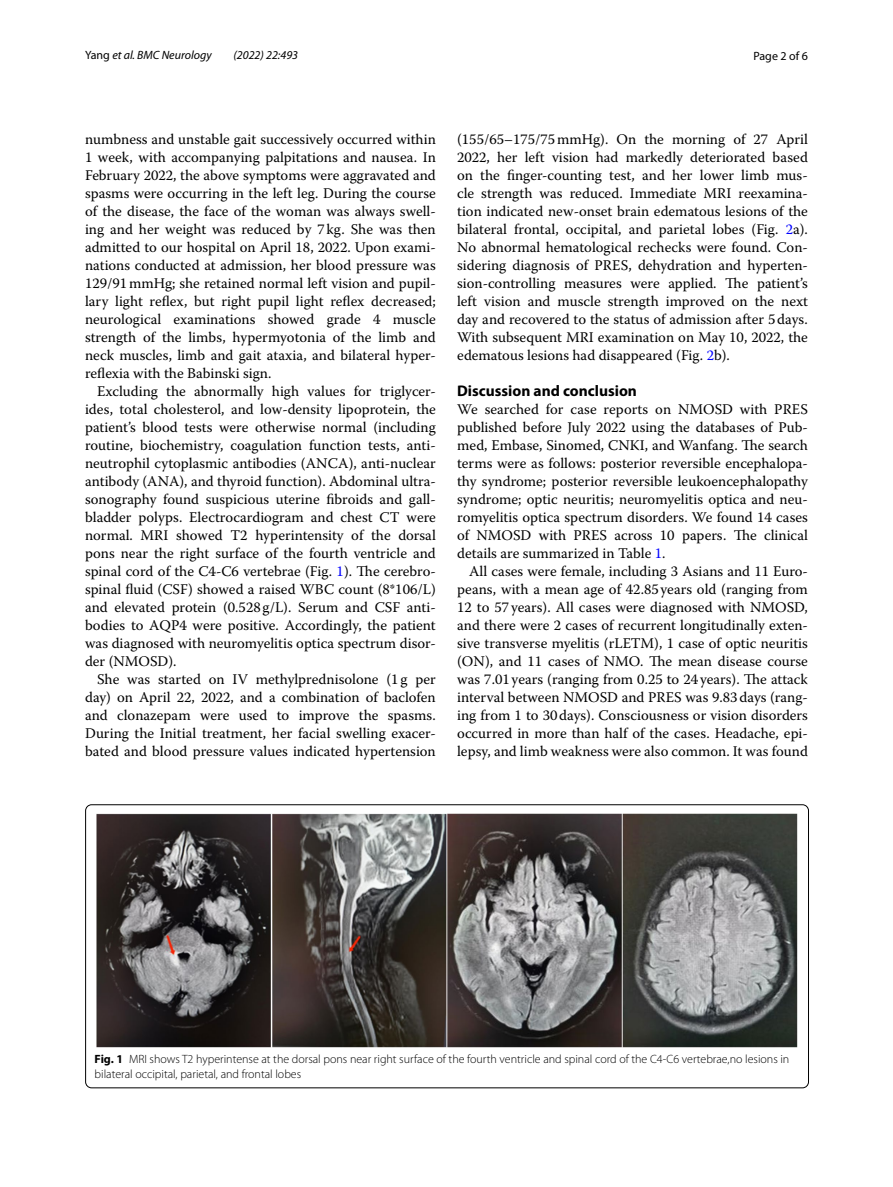
<style>
.page{position:relative;width:893px;height:1187px;background:#fff}
.page>*{position:absolute;margin:0;border:0;box-sizing:border-box;transform-origin:0 0}
.t1{font:700 15.45px "Myriad Pro";color:#000}
.t2{font:14.7px/18px "Warnock Pro";color:#000;text-align:justify}
.t3{font:300 12px/15px "Myriad Pro";color:#000}
.t4{font:italic 12px "Myriad Pro";color:#000}
.t5{font:12px "Myriad Pro";color:#000}
.s1{font-style:normal}
.s2{color:#00f}
.s3{font-weight:700}
</style>
<div class="page">
<img style="left:97px;top:813px;width:700px;height:234px">
<p class="t4" style="left:85px;top:48px;width:128px"><span class="s1">Yang</span> et al. BMC Neurology</p>
<p class="t4" style="left:234px;top:48px;width:66px">(2022) 22:493</p>
<p class="t5" style="left:753px;top:48px;width:56px">Page 2 of 6</p>
<p class="t2" style="left:85px;top:130px;width:352px">numbness and unstable gait successively occurred within 1 week, with accompanying palpitations and nausea. In February 2022, the above symptoms were aggravated and spasms were occurring in the left leg. During the course of the disease, the face of the woman was always swell&shy;ing and her weight was reduced by 7 kg. She was then admitted to our hospital on April 18, 2022. Upon exami&shy;nations conducted at admission, her blood pressure was 129/91mmHg; she retained normal left vision and pupil&shy;lary light reflex, but right pupil light reflex decreased; neurological examinations showed grade 4 muscle strength of the limbs, hypermyotonia of the limb and neck muscles, limb and gait ataxia, and bilateral hyper&shy;reflexia with the Babinski sign.</p>
<p class="t2" style="left:85px;top:382px;width:352px;text-indent:12px">Excluding the abnormally high values for triglycer&shy;ides, total cholesterol, and low-density lipoprotein, the patient’s blood tests were otherwise normal (including routine, biochemistry, coagulation function tests, anti&shy;neutrophil cytoplasmic antibodies (ANCA), anti-nuclear antibody (ANA), and thyroid function). Abdominal ultra&shy;sonography found suspicious uterine fibroids and gall&shy;bladder polyps. Electrocardiogram and chest CT were normal. MRI showed T2 hyperintensity of the dorsal pons near the right surface of the fourth ventricle and spinal cord of the C4-C6 vertebrae (Fig. <span class="s2">1</span>). The cerebro&shy;spinal fluid (CSF) showed a raised WBC count (8*106/L) and elevated protein (0.528g/L). Serum and CSF anti&shy;bodies to AQP4 were positive. Accordingly, the patient was diagnosed with neuromyelitis optica spectrum disor&shy;der (NMOSD).</p>
<p class="t2" style="left:85px;top:670px;width:352px;text-indent:12px">She was started on IV methylprednisolone (1g per day) on April 22, 2022, and a combination of baclofen and clonazepam were used to improve the spasms.<br>During the Initial treatment, her facial swelling exacer&shy;bated and blood pressure values indicated hypertension</p>
<p class="t2" style="left:457px;top:130px;width:352px">(155/65–175/75mmHg). On the morning of 27 April 2022, her left vision had markedly deteriorated based on the finger-counting test, and her lower limb mus&shy;cle strength was reduced. Immediate MRI reexamina&shy;tion indicated new-onset brain edematous lesions of the bilateral frontal, occipital, and parietal lobes (Fig. <span class="s2">2</span>a).<br>No abnormal hematological rechecks were found. Con&shy;sidering diagnosis of PRES, dehydration and hyperten&shy;sion-controlling measures were applied. The patient’s left vision and muscle strength improved on the next day and recovered to the status of admission after 5days.<br>With subsequent MRI examination on May 10, 2022, the edematous lesions had disappeared (Fig. <span class="s2">2</span>b).</p>
<p class="t1" style="left:457px;top:380px;width:181px">Discussion and conclusion</p>
<p class="t2" style="left:457px;top:400px;width:352px">We searched for case reports on NMOSD with PRES published before July 2022 using the databases of Pub&shy;med, Embase, Sinomed, CNKI, and Wanfang. The search terms were as follows: posterior reversible encephalopa&shy;thy syndrome; posterior reversible leukoencephalopathy syndrome; optic neuritis; neuromyelitis optica and neu&shy;romyelitis optica spectrum disorders. We found 14 cases of NMOSD with PRES across 10 papers. The clinical details are summarized in Table <span class="s2">1</span>.</p>
<p class="t2" style="left:457px;top:562px;width:352px;text-indent:12px">All cases were female, including 3 Asians and 11 Euro&shy;peans, with a mean age of 42.85years old (ranging from 12 to 57years). All cases were diagnosed with NMOSD, and there were 2 cases of recurrent longitudinally exten&shy;sive transverse myelitis (rLETM), 1 case of optic neuritis (ON), and 11 cases of NMO. The mean disease course was 7.01years (ranging from 0.25 to 24 years). The attack interval between NMOSD and PRES was 9.83days (rang&shy;ing from 1 to 30days). Consciousness or vision disorders occurred in more than half of the cases. Headache, epi&shy;lepsy, and limb weakness were also common. It was found</p>
<p class="t3" style="left:95px;top:1051px;width:696px"><span class="s3">Fig. 1</span> MRI shows T2 hyperintense at the dorsal pons near right surface of the fourth ventricle and spinal cord of the C4-C6 vertebrae,no lesions in bilateral occipital, parietal, and frontal lobes</p>
</div>
